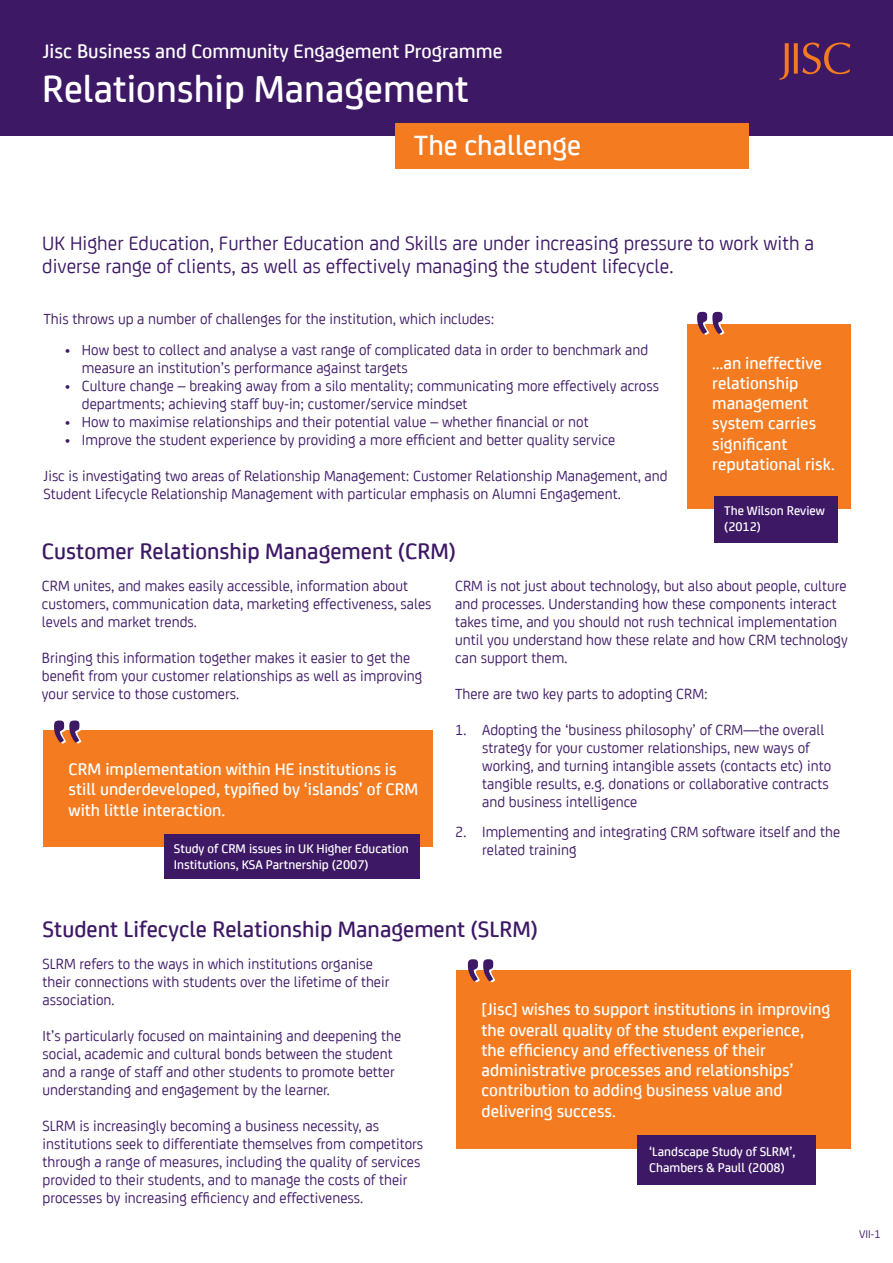
<style>
.page{position:relative;width:893px;height:1263px;background:#fff}
.page>*{position:absolute;margin:0;border:0;box-sizing:border-box;transform-origin:0 0}
.t1{font:500 40.5px "FS Joey";color:#fff}
.t2{font:500 30px "FS Joey";color:#fff}
.t3{font:500 24px "FS Joey";color:#3d1865}
.t4{font:21px/23.2px "FS Joey";color:#3d1865}
.t5{font:500 21px "FS Joey";color:#fff}
.t6{font:500 18px/20.2px "FS Joey";color:#fff}
.t7{font:15.75px/18px "FS Joey";color:#3d1865}
.t8{font:500 13.5px/15.8px "FS Joey";color:#fff}
.t9{font:12px "FS Joey";color:#3d1865}
</style>
<div class="page">
<div style="left:0;top:0;width:893px;height:135px;background:#3d1865"></div>
<div style="left:687px;top:324px;width:163px;height:184px;background:#f47b20"></div>
<div style="left:714px;top:496px;width:124px;height:46px;background:#3d1865"></div>
<div style="left:43px;top:730px;width:389px;height:117px;background:#f47b20"></div>
<div style="left:165px;top:834px;width:255px;height:45px;background:#3d1865"></div>
<div style="left:456px;top:970px;width:394px;height:179px;background:#f47b20"></div>
<div style="left:637px;top:1135px;width:179px;height:50px;background:#3d1865"></div>
<div style="left:395px;top:123px;width:354px;height:46px;background:#f47b20"></div>
<svg style="left:779px;top:43px;width:71px;height:37px"></svg>
<h3 class="t5" style="left:43px;top:36px;width:461px">Jisc Business and Community Engagement Programme</h3>
<h1 class="t1" style="left:42px;top:59px;width:428px">Relationship Management</h1>
<h2 class="t2" style="left:414px;top:123px;width:169px">The challenge</h2>
<h3 class="t4" style="left:42px;top:230px;width:773px">UK Higher Education, Further Education and Skills are under increasing pressure to work with a diverse range of clients, as well as effectively managing the student lifecycle.</h3>
<p class="t7" style="left:44px;top:309px;width:452px">This throws up a number of challenges for the institution, which includes:</p>
<p class="t7" style="left:82px;top:340px;width:568px;text-indent:-17px">• How best to collect and analyse a vast range of complicated data in order to benchmark and measure an institution’s performance against targets</p>
<p class="t7" style="left:82px;top:376px;width:579px;text-indent:-17px">• Culture change – breaking away from a silo mentality; communicating more effectively across departments; achieving staff buy-in; customer/service mindset</p>
<p class="t7" style="left:65px;top:412px;width:525px">• How to maximise relationships and their potential value – whether financial or not</p>
<p class="t7" style="left:65px;top:430px;width:552px">• Improve the student experience by providing a more efficient and better quality service</p>
<p class="t7" style="left:44px;top:466px;width:626px">Jisc is investigating two areas of Relationship Management: Customer Relationship Management, and<br>Student Lifecycle Relationship Management with particular emphasis on Alumni Engagement.</p>
<p class="t6" style="left:712px;top:351px;width:124px">…an ineffective relationship management system carries significant reputational risk.</p>
<p class="t8" style="left:724px;top:502px;width:102px">The Wilson Review (2012)</p>
<h3 class="t3" style="left:42px;top:533px;width:416px">Customer Relationship Management (CRM)</h3>
<p class="t7" style="left:42px;top:575px;width:391px">CRM unites, and makes easily accessible, information about customers, communication data, marketing effectiveness, sales levels and market trends.</p>
<p class="t7" style="left:42px;top:647px;width:382px">Bringing this information together makes it easier to get the benefit from your customer relationships as well as improving your service to those customers.</p>
<p class="t7" style="left:455px;top:575px;width:394px">CRM is not just about technology, but also about people, culture and processes. Understanding how these components interact takes time, and you should not rush technical implementation until you understand how these relate and how CRM technology can support them.</p>
<p class="t7" style="left:455px;top:683px;width:254px">There are two key parts to adopting CRM:</p>
<p class="t7" style="left:482px;top:719px;width:350px;text-indent:-27px">1. Adopting the ‘business philosophy’ of CRM—the overall strategy for your customer relationships, new ways of working, and turning intangible assets (contacts etc) into tangible results, e.g. donations or collaborative contracts and business intelligence</p>
<p class="t7" style="left:482px;top:822px;width:359px;text-indent:-27px">2. Implementing and integrating CRM software itself and the related training</p>
<p class="t6" style="left:69px;top:758px;width:351px">CRM implementation within HE institutions is still underdeveloped, typified by ‘islands’ of CRM with little interaction.</p>
<p class="t8" style="left:174px;top:840px;width:236px">Study of CRM issues in UK Higher Education<br>Institutions, KSA Partnership (2007)</p>
<h3 class="t3" style="left:43px;top:911px;width:497px">Student Lifecycle Relationship Management (SLRM)</h3>
<p class="t7" style="left:43px;top:953px;width:348px">SLRM refers to the ways in which institutions organise their connections with students over the lifetime of their association.</p>
<p class="t7" style="left:43px;top:1025px;width:360px">It’s particularly focused on maintaining and deepening the social, academic and cultural bonds between the student and a range of staff and other students to promote better understanding and engagement by the learner.</p>
<p class="t7" style="left:43px;top:1115px;width:382px">SLRM is increasingly becoming a business necessity, as institutions seek to differentiate themselves from competitors through a range of measures, including the quality of services provided to their students, and to manage the costs of their processes by increasing efficiency and effectiveness.</p>
<p class="t6" style="left:482px;top:998px;width:350px">[Jisc] wishes to support institutions in improving the overall quality of the student experience, the efficiency and effectiveness of their administrative processes and relationships’ contribution to adding business value and delivering success.</p>
<p class="t8" style="left:649px;top:1143px;width:148px">‘Landscape Study of SLRM’,<br>Chambers &amp; Paull (2008)</p>
<p class="t9" style="left:859px;top:1225px;width:23px">VII-1</p>
</div>
